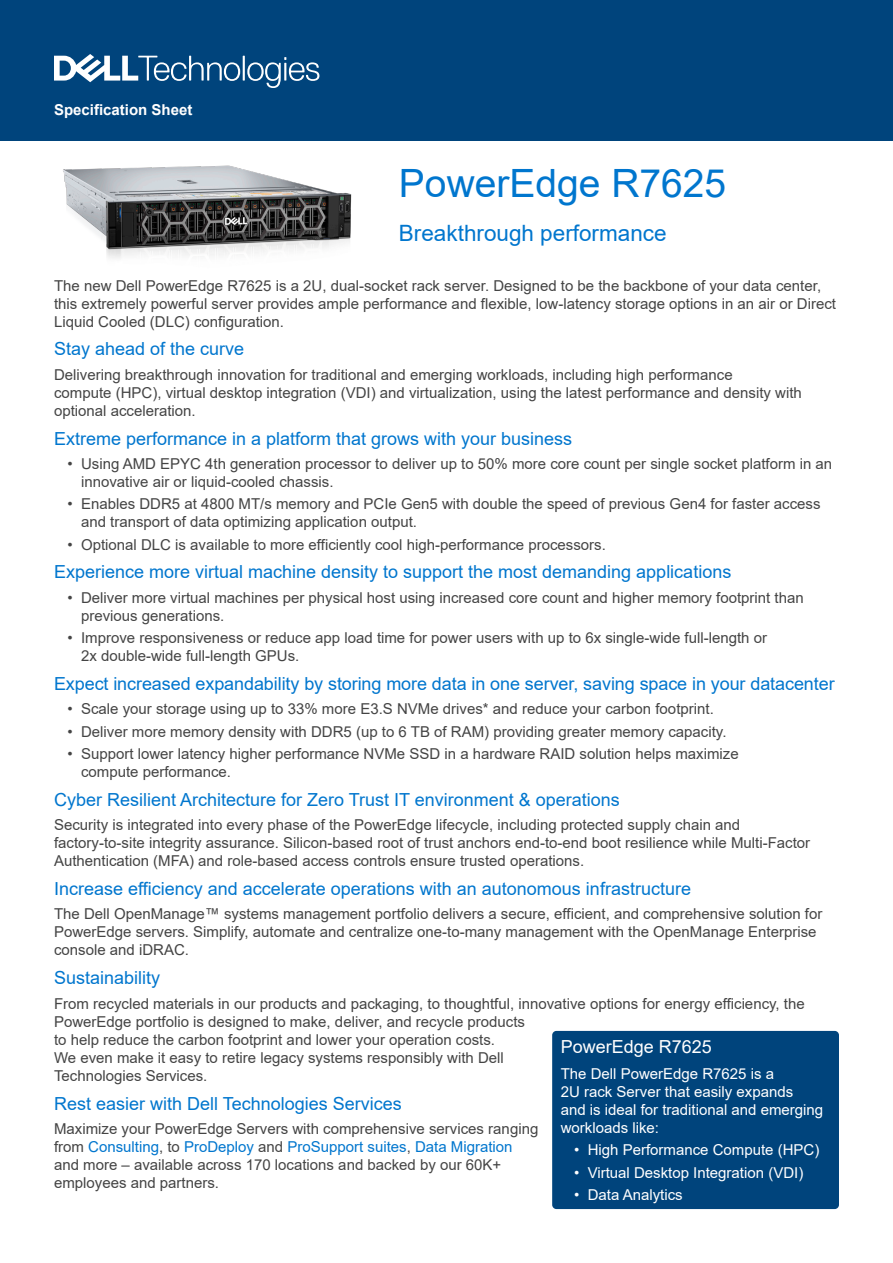
<style>
.page{position:relative;width:893px;height:1263px;background:#fff}
.page>*{position:absolute;margin:0;border:0;box-sizing:border-box;transform-origin:0 0}
.Document_Title{font:39px "Arial";color:#0076ce}
.Title_Tagline{font:22.5px "Arial";color:#0076ce}
.Heading_2{font:18px "Arial";color:#0076ce}
.Side_Box_Heading{font:18px "Arial";color:#fff}
.Body_Text{font:15px/18px "Arial";color:#444}
.Side_box_Body_Text{font:15px/18px "Arial";color:#fff}
.Guide_text_Banner{font:700 15px "Arial";color:#fff}
.s1{color:#0076ce}
</style>
<div class="page">
<div style="left:0;top:0;width:893px;height:141px;background:#00447c"></div>
<div style="left:552px;top:1031px;width:287px;height:178px;background:#00447c;border-radius:4px"></div>
<img style="left:63px;top:165px;width:289px;height:93px">
<svg style="left:54px;top:54px;width:265px;height:34px"></svg>
<p class="Guide_text_Banner" style="left:54px;top:99px;width:140px">Specification Sheet</p>
<p class="Document_Title" style="left:399px;top:156px;width:329px">PowerEdge R7625</p>
<p class="Title_Tagline" style="left:399px;top:217px;width:269px">Breakthrough performance</p>
<p class="Body_Text" style="left:54px;top:276px;width:783px">The new Dell PowerEdge R7625 is a 2U, dual-socket rack server. Designed to be the backbone of your data center, this extremely powerful server provides ample performance and flexible, low-latency storage options in an air or Direct<br>Liquid Cooled (DLC) configuration.</p>
<p class="Heading_2" style="left:54px;top:337px;width:192px">Stay ahead of the curve</p>
<p class="Body_Text" style="left:54px;top:365px;width:749px">Delivering breakthrough innovation for traditional and emerging workloads, including high performance<br>compute (HPC), virtual desktop integration (VDI) and virtualization, using the latest performance and density with optional acceleration.</p>
<p class="Heading_2" style="left:54px;top:426px;width:520px">Extreme performance in a platform that grows with your business</p>
<p class="Body_Text" style="left:81px;top:455px;width:753px;text-indent:-14px">• Using AMD EPYC 4th generation processor to deliver up to 50% more core count per single socket platform in an innovative air or liquid-cooled chassis.</p>
<p class="Body_Text" style="left:81px;top:495px;width:741px;text-indent:-14px">• Enables DDR5 at 4800 MT/s memory and PCIe Gen5 with double the speed of previous Gen4 for faster access and transport of data optimizing application output.</p>
<p class="Body_Text" style="left:68px;top:535px;width:540px">• Optional DLC is available to more efficiently cool high-performance processors.</p>
<p class="Heading_2" style="left:54px;top:560px;width:679px">Experience more virtual machine density to support the most demanding applications</p>
<p class="Body_Text" style="left:81px;top:588px;width:724px;text-indent:-14px">• Deliver more virtual machines per physical host using increased core count and higher memory footprint than previous generations.</p>
<p class="Body_Text" style="left:81px;top:629px;width:688px;text-indent:-14px">• Improve responsiveness or reduce app load time for power users with up to 6x single-wide full-length or<br>2x double-wide full-length GPUs.</p>
<p class="Heading_2" style="left:54px;top:671px;width:782px">Expect increased expandability by storing more data in one server, saving space in your datacenter</p>
<p class="Body_Text" style="left:68px;top:700px;width:648px">• Scale your storage using up to 33% more E3.S NVMe drives* and reduce your carbon footprint.</p>
<p class="Body_Text" style="left:68px;top:722px;width:660px">• Deliver more memory density with DDR5 (up to 6 TB of RAM) providing greater memory capacity.</p>
<p class="Body_Text" style="left:81px;top:744px;width:659px;text-indent:-14px">• Support lower latency higher performance NVMe SSD in a hardware RAID solution helps maximize compute performance.</p>
<p class="Heading_2" style="left:54px;top:787px;width:567px">Cyber Resilient Architecture for Zero Trust IT environment &amp; operations</p>
<p class="Body_Text" style="left:54px;top:816px;width:758px">Security is integrated into every phase of the PowerEdge lifecycle, including protected supply chain and factory-to-site integrity assurance. Silicon-based root of trust anchors end-to-end boot resilience while Multi-Factor<br>Authentication (MFA) and role-based access controls ensure trusted operations.</p>
<p class="Heading_2" style="left:54px;top:876px;width:638px">Increase efficiency and accelerate operations with an autonomous infrastructure</p>
<p class="Body_Text" style="left:54px;top:905px;width:770px">The Dell OpenManage™ systems management portfolio delivers a secure, efficient, and comprehensive solution for<br>PowerEdge servers. Simplify, automate and centralize one-to-many management with the OpenManage Enterprise console and iDRAC.</p>
<p class="Heading_2" style="left:54px;top:965px;width:108px">Sustainability</p>
<p class="Body_Text" style="left:54px;top:994px;width:752px">From recycled materials in our products and packaging, to thoughtful, innovative options for energy efficiency, the PowerEdge portfolio is designed to make, deliver, and recycle products<br>to help reduce the carbon footprint and lower your operation costs.<br>We even make it easy to retire legacy systems responsibly with Dell<br>Technologies Services.</p>
<p class="Heading_2" style="left:54px;top:1091px;width:349px">Rest easier with Dell Technologies Services</p>
<p class="Body_Text" style="left:54px;top:1119px;width:486px">Maximize your PowerEdge Servers with comprehensive services ranging from <span class="s1">Consulting</span>, to <span class="s1">ProDeploy</span> and <span class="s1">ProSupport suites</span>, <span class="s1">Data Migration </span>and more – available across 170 locations and backed by our 60K+ employees and partners.</p>
<p class="Side_Box_Heading" style="left:561px;top:1034px;width:153px">PowerEdge R7625</p>
<p class="Side_box_Body_Text" style="left:561px;top:1065px;width:264px">The Dell PowerEdge R7625 is a<br>2U rack Server that easily expands<br>and is ideal for traditional and emerging workloads like:</p>
<p class="Side_box_Body_Text" style="left:574px;top:1141px;width:247px">• High Performance Compute (HPC)</p>
<p class="Side_box_Body_Text" style="left:574px;top:1163px;width:231px">• Virtual Desktop Integration (VDI)</p>
<p class="Side_box_Body_Text" style="left:574px;top:1185px;width:110px">• Data Analytics</p>
</div>
